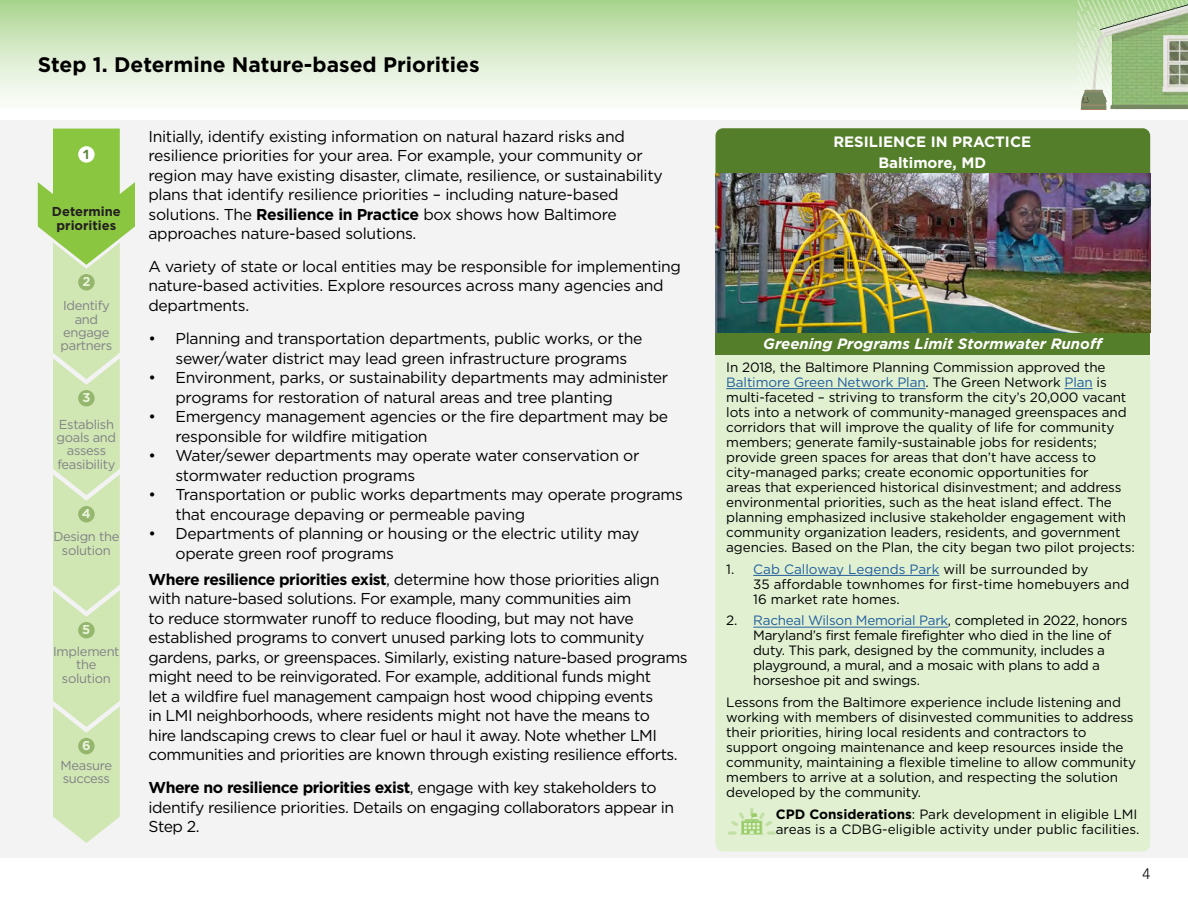
<style>
.page{position:relative;width:1188px;height:918px;background:#fff}
.page>*{position:absolute;margin:0;border:0;box-sizing:border-box;transform-origin:0 0}
.t1{font:700 21px "Gotham HTF";color:#000}
.t2{font:15.75px/19.5px "Gotham HTF";letter-spacing:-.02em;color:#000}
.t3{font:italic 700 15px "Gotham HTF";color:#fff}
.t4{font:700 15px/21px "Gotham HTF";color:#fff;text-align:center}
.t5{font:300 15px "Avenir LT Std";color:#000}
.t6{font:13.5px/15px "Gotham HTF";letter-spacing:-.01em;color:#000}
.t7{font:12.9px/13.4px "Gotham HTF";letter-spacing:-.025em;color:#808285;text-align:center}
.t8{font:700 12.9px/13.4px "Gotham HTF";color:#231f20;text-align:center}
.t9{font:700 12.9px "Gotham HTF";color:#e9f3da}
.t10{font:900 12.9px "Avenir LT Std";color:#5a833a}
.s1{font-weight:700}
.s2{color:#215e9e}
</style>
<div class="page">
<div style="left:0;top:120px;width:1188px;height:738px;background:#f2f3f2"></div>
<svg style="left:0;top:0;width:1078px;height:103px;background:#d4e9c6"></svg>
<svg style="left:1078px;top:0;width:29px;height:109px;background:#c9dabb"></svg>
<img style="left:1107px;top:0;width:81px;height:109px">
<div style="left:716px;top:355px;width:434px;height:497px;background:#e0f0d1"></div>
<div style="left:716px;top:128px;width:434px;height:45px;background:#547e2a"></div>
<div style="left:716px;top:331px;width:434px;height:24px;background:#547e2a"></div>
<hr style="left:726px;top:388px;width:200px;height:1px;background:#215e9e">
<svg style="left:1065px;top:388px;width:28px;height:1px"></svg>
<hr style="left:753px;top:575px;width:186px;height:1px;background:#215e9e">
<hr style="left:753px;top:627px;width:195px;height:1px;background:#215e9e">
<svg style="left:38px;top:128px;width:97px;height:715px"></svg>
<div style="left:83px;top:741px;width:7px;height:10px;background:#94b66d"></div>
<img style="left:716px;top:173px;width:434px;height:160px">
<svg style="left:728px;top:808px;width:48px;height:27px"></svg>
<h2 class="t1" style="left:38px;top:52px;width:443px">Step 1. Determine Nature-based Priorities</h2>
<p class="t10" style="left:83px;top:146px;width:9px">1</p>
<p class="t8" style="left:52px;top:205px;width:70px">Determine priorities</p>
<p class="t9" style="left:82px;top:274px;width:10px">2</p>
<p class="t7" style="left:61px;top:299px;width:53px">Identify and engage partners</p>
<p class="t9" style="left:82px;top:390px;width:10px">3</p>
<p class="t7" style="left:57px;top:417px;width:61px">Establish goals and assess feasibility</p>
<p class="t9" style="left:82px;top:506px;width:10px">4</p>
<p class="t7" style="left:53px;top:530px;width:68px">Design the solution</p>
<p class="t9" style="left:82px;top:622px;width:10px">5</p>
<p class="t7" style="left:53px;top:645px;width:68px">Implement the solution</p>
<p class="t9" style="left:82px;top:738px;width:10px">6</p>
<p class="t7" style="left:61px;top:759px;width:53px;text-align:left">Measure success</p>
<p class="t2" style="left:148px;top:126px;width:516px">Initially, identify existing information on natural hazard risks and resilience priorities for your area. For example, your community or region may have existing disaster, climate, resilience, or sustainability plans that identify resilience priorities – including nature-based solutions. The <span class="s1">Resilience in Practice</span> box shows how Baltimore approaches nature-based solutions.</p>
<p class="t2" style="left:148px;top:256px;width:534px">A variety of state or local entities may be responsible for implementing nature-based activities. Explore resources across many agencies and departments.</p>
<p class="t2" style="left:176px;top:328px;width:469px;text-indent:-27px">• Planning and transportation departments, public works, or the sewer/water district may lead green infrastructure programs</p>
<p class="t2" style="left:176px;top:367px;width:494px;text-indent:-27px">• Environment, parks, or sustainability departments may administer programs for restoration of natural areas and tree planting</p>
<p class="t2" style="left:176px;top:406px;width:494px;text-indent:-27px">• Emergency management agencies or the fire department may be responsible for wildfire mitigation</p>
<p class="t2" style="left:176px;top:445px;width:465px;text-indent:-27px">• Water/sewer departments may operate water conservation or stormwater reduction programs</p>
<p class="t2" style="left:176px;top:484px;width:509px;text-indent:-27px">• Transportation or public works departments may operate programs that encourage depaving or permeable paving</p>
<p class="t2" style="left:176px;top:523px;width:465px;text-indent:-27px">• Departments of planning or housing or the electric utility may operate green roof programs</p>
<p class="t2" style="left:149px;top:569px;width:541px"><span class="s1">Where resilience priorities exist</span>, determine how those priorities align with nature-based solutions. For example, many communities aim<br>to reduce stormwater runoff to reduce flooding, but may not have established programs to convert unused parking lots to community gardens, parks, or greenspaces. Similarly, existing nature-based programs might need to be reinvigorated. For example, additional funds might<br>let a wildfire fuel management campaign host wood chipping events<br>in LMI neighborhoods, where residents might not have the means to<br>hire landscaping crews to clear fuel or haul it away. Note whether LMI communities and priorities are known through existing resilience efforts.</p>
<p class="t2" style="left:149px;top:778px;width:527px"><span class="s1">Where no resilience priorities exist</span>, engage with key stakeholders to identify resilience priorities. Details on engaging collaborators appear in<br>Step 2.</p>
<p class="t4" style="left:833px;top:131px;width:199px">RESILIENCE IN PRACTICE<br>Baltimore, MD</p>
<p class="t3" style="left:763px;top:335px;width:341px">Greening Programs Limit Stormwater Runoff</p>
<p class="t6" style="left:726px;top:359px;width:381px">In 2018, the Baltimore Planning Commission approved the</p>
<p class="t6" style="left:726px;top:374px;width:410px"><span class="s2">Baltimore Green Network Plan</span>. The Green Network <span class="s2">Plan</span> is multi-faceted – striving to transform the city’s 20,000 vacant lots into a network of community-managed greenspaces and corridors that will improve the quality of life for community members; generate family-sustainable jobs for residents; provide green spaces for areas that don’t have access to city-managed parks; create economic opportunities for<br>areas that experienced historical disinvestment; and address environmental priorities, such as the heat island effect. The planning emphasized inclusive stakeholder engagement with community organization leaders, residents, and government agencies. Based on the Plan, the city began two pilot projects:</p>
<p class="t6" style="left:753px;top:561px;width:378px;text-indent:-27px">1. <span class="s2">Cab Calloway Legends Park</span> will be surrounded by<br>35 affordable townhomes for first-time homebuyers and<br>16 market rate homes.</p>
<p class="t6" style="left:753px;top:613px;width:376px;text-indent:-27px">2. <span class="s2">Racheal Wilson Memorial Park</span>, completed in 2022, honors Maryland’s first female firefighter who died in the line of duty. This park, designed by the community, includes a playground, a mural, and a mosaic with plans to add a horseshoe pit and swings.</p>
<p class="t6" style="left:726px;top:695px;width:411px">Lessons from the Baltimore experience include listening and working with members of disinvested communities to address their priorities, hiring local residents and contractors to support ongoing maintenance and keep resources inside the community, maintaining a flexible timeline to allow community members to arrive at a solution, and respecting the solution developed by the community.</p>
<p class="t6" style="left:776px;top:806px;width:365px"><span class="s1">CPD Considerations</span>: Park development in eligible LMI areas is a CDBG-eligible activity under public facilities.</p>
<p class="t5" style="left:1142px;top:865px;width:9px">4</p>
</div>
